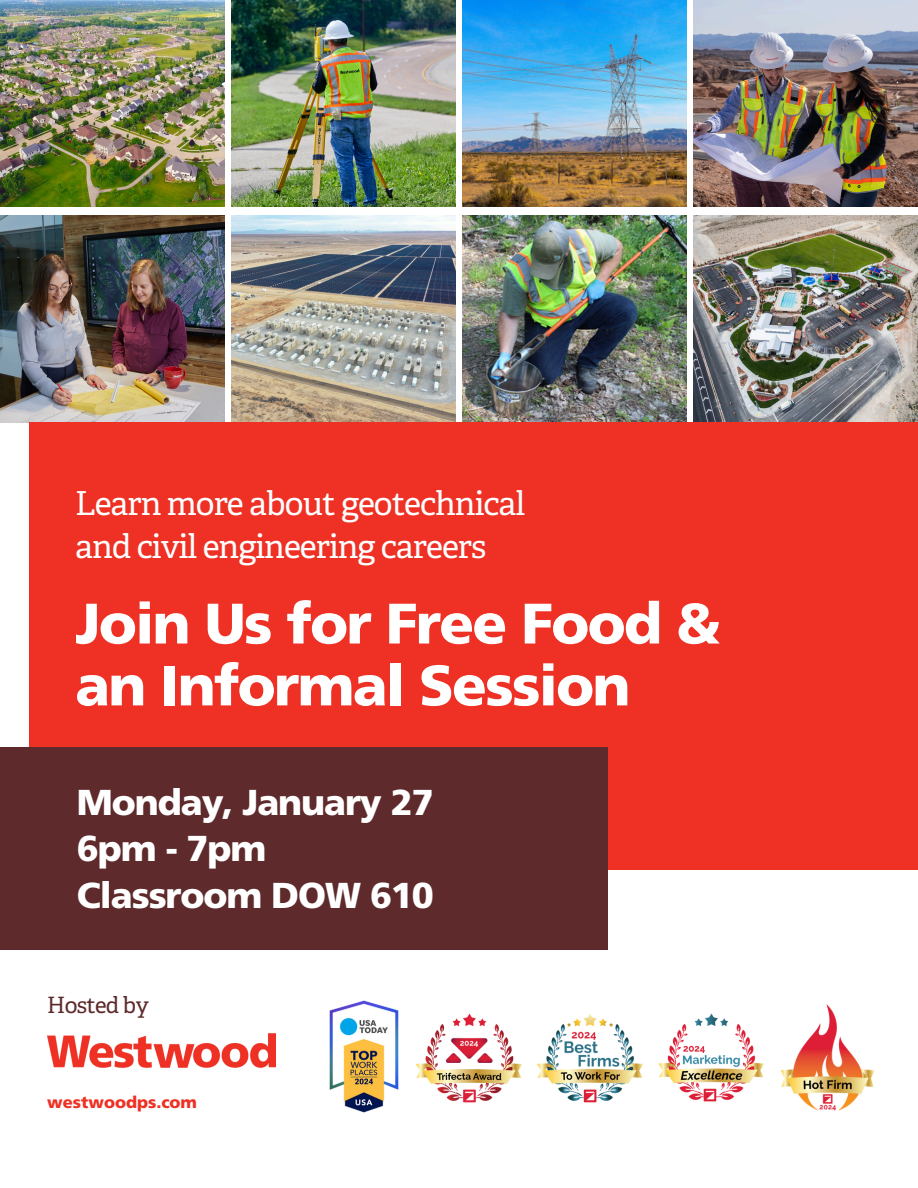
<style>
.page{position:relative;width:918px;height:1188px;background:#fff}
.page>*{position:absolute;margin:0;border:0;box-sizing:border-box;transform-origin:0 0}
.t1{font:900 57px/61.8px "Frutiger LT Pro";letter-spacing:-.03em;color:#fff}
.t2{font:900 36px/46.2px "Frutiger LT Pro";letter-spacing:-.03em;color:#fff}
.t3{font:33px/42.8px "Adelle Basic";letter-spacing:-.03em;color:#fff}
.t4{font:22.5px "Adelle Basic";letter-spacing:-.03em;color:#5e2a2b}
.t5{font:900 16.5px "Frutiger LT Pro";color:#ee3124}
</style>
<div class="page">
<img style="left:0;top:0;width:224px;height:206px">
<img style="left:0;top:216px;width:224px;height:206px">
<img style="left:463px;top:0;width:224px;height:206px">
<img style="left:463px;top:216px;width:224px;height:206px">
<img style="left:231px;top:0;width:225px;height:206px">
<img style="left:231px;top:216px;width:225px;height:206px">
<img style="left:694px;top:0;width:224px;height:206px">
<img style="left:694px;top:216px;width:224px;height:206px">
<div style="left:30px;top:422px;width:888px;height:447px;background:#ee3124"></div>
<div style="left:0;top:747px;width:608px;height:203px;background:#5e2a2b"></div>
<img style="left:47px;top:1033px;width:229px;height:35px">
<img style="left:780px;top:1004px;width:95px;height:107px">
<img style="left:537px;top:1014px;width:106px;height:89px">
<img style="left:658px;top:1013px;width:106px;height:89px">
<img style="left:329px;top:1000px;width:70px;height:113px">
<img style="left:415px;top:1013px;width:107px;height:90px">
<h1 class="t3" style="left:75px;top:486px;width:452px">Learn more about geotechnical and civil engineering careers</h1>
<h3 class="t1" style="left:75px;top:592px;width:647px">Join Us for Free Food &amp; an Informal Session</h3>
<h2 class="t2" style="left:77px;top:779px;width:358px">Monday, January 27<br>6pm - 7pm<br>Classroom DOW 610</h2>
<h4 class="t4" style="left:47px;top:996px;width:103px">Hosted by</h4>
<p class="t5" style="left:47px;top:1092px;width:151px">westwoodps.com</p>
</div>
